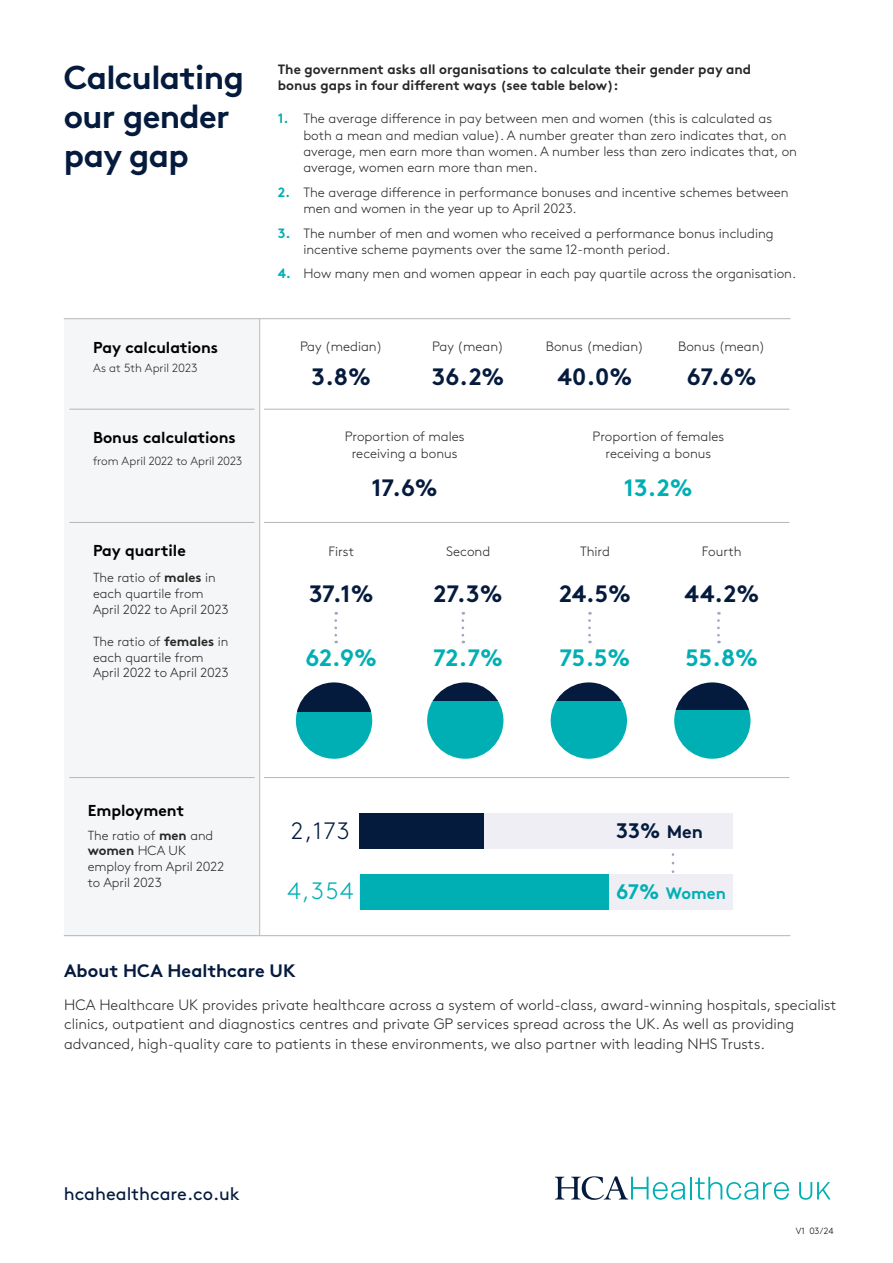
<style>
.page{position:relative;width:893px;height:1263px;background:#fff}
.page>*{position:absolute;margin:0;border:0;box-sizing:border-box;transform-origin:0 0}
.t1{font:700 33px/39px "Brown Std";letter-spacing:-.02em;color:#051b3e}
.t2{font:700 23.7px "Brown Std";color:#051b3e}
.t3{font:700 23.7px "Brown Std";letter-spacing:-.01em;color:#00afb4}
.t4{font:300 23.7px "Brown Std";color:#051b3e}
.t5{font:300 23.7px "Brown Std";color:#00afb4}
.t6{font:700 21px "Brown Std";color:#051b3e}
.t7{font:700 18px "Brown Std";color:#051b3e}
.t8{font:18px "Brown Std";color:#051b3e}
.t9{font:700 16.5px "Brown Std";color:#00afb4}
.t10{font:700 15.75px "Brown Std";letter-spacing:-.005em;color:#000}
.t11{font:300 15px/19.5px "Brown Std";color:#282827}
.t12{font:300 13.5px/16.2px "Brown Std";color:#282827}
.t13{font:700 13.5px/16.2px "Brown Std";color:#282827}
.t14{font:300 13.2px/15.8px "Brown Std";color:#282827}
.t15{font:300 11.85px "Brown Std";letter-spacing:-.005em;color:#282827}
.t16{font:300 9px "Brown Std";color:#000}
.s1{font-weight:700;color:#00afb4}
.s2{font-weight:700}
.s3{font-size:18px}
.s4{font-size:21px}
</style>
<div class="page">
<div style="left:64px;top:319px;width:195px;height:616px;background:#f5f6f7"></div>
<hr style="left:259px;top:319px;width:1px;height:617px;background:#bcbdc0">
<hr style="left:264px;top:409px;width:525px;height:1px;background:#b7b6b6">
<hr style="left:69px;top:409px;width:186px;height:1px;background:#b7b6b6">
<hr style="left:264px;top:522px;width:525px;height:1px;background:#b7b6b6">
<hr style="left:69px;top:522px;width:186px;height:1px;background:#b7b6b6">
<hr style="left:264px;top:777px;width:525px;height:1px;background:#b7b6b6">
<hr style="left:69px;top:777px;width:186px;height:1px;background:#b7b6b6">
<svg style="left:334px;top:612px;width:3px;height:31px"></svg>
<svg style="left:462px;top:612px;width:2px;height:31px"></svg>
<svg style="left:588px;top:612px;width:3px;height:31px"></svg>
<svg style="left:717px;top:612px;width:3px;height:31px"></svg>
<svg style="left:296px;top:712px;width:76px;height:46px;fill:#00afb4"></svg>
<svg style="left:297px;top:682px;width:75px;height:30px;fill:#051b3e"></svg>
<svg style="left:427px;top:701px;width:76px;height:58px;background:#28bbbf"></svg>
<svg style="left:432px;top:682px;width:66px;height:19px"></svg>
<svg style="left:551px;top:701px;width:76px;height:58px;background:#28bbbf"></svg>
<svg style="left:556px;top:682px;width:66px;height:19px"></svg>
<svg style="left:674px;top:710px;width:76px;height:49px;fill:#00afb4"></svg>
<svg style="left:675px;top:682px;width:74px;height:28px;fill:#051b3e"></svg>
<svg style="left:672px;top:854px;width:2px;height:19px"></svg>
<div style="left:360px;top:813px;width:373px;height:36px;background:#eeeef4"></div>
<div style="left:360px;top:874px;width:373px;height:36px;background:#eeeef4"></div>
<hr style="left:64px;top:318px;width:726px;height:1px;background:#b7b6b6">
<hr style="left:64px;top:935px;width:726px;height:1px;background:#b7b6b6">
<div style="left:360px;top:813px;width:124px;height:36px;background:#051b3e"></div>
<div style="left:360px;top:874px;width:248px;height:36px;background:#00afb4"></div>
<svg style="left:799px;top:1182px;width:32px;height:18px"></svg>
<svg style="left:555px;top:1176px;width:234px;height:24px"></svg>
<h1 class="t1" style="left:64px;top:57px;width:182px">Calculating our gender pay gap</h1>
<p class="t13" style="left:278px;top:61px;width:475px">The government asks all organisations to calculate their gender pay and bonus gaps in four different ways (see table below):</p>
<p class="t12" style="left:303px;top:111px;width:495px;text-indent:-26px"><span class="s1">1.</span> The average difference in pay between men and women (this is calculated as both a mean and median value). A number greater than zero indicates that, on average, men earn more than women. A number less than zero indicates that, on average, women earn more than men.</p>
<p class="t12" style="left:303px;top:184px;width:487px;text-indent:-26px"><span class="s1">2.</span> The average difference in performance bonuses and incentive schemes between men and women in the year up to April 2023.</p>
<p class="t12" style="left:303px;top:225px;width:472px;text-indent:-26px"><span class="s1">3.</span> The number of men and women who received a performance bonus including incentive scheme payments over the same 12-month period.</p>
<p class="t12" style="left:278px;top:266px;width:520px"><span class="s1">4.</span> How many men and women appear in each pay quartile across the organisation.</p>
<p class="t10" style="left:93px;top:337px;width:126px">Pay calculations</p>
<p class="t12" style="left:300px;top:338px;width:84px">Pay (median)</p>
<p class="t12" style="left:432px;top:338px;width:73px">Pay (mean)</p>
<p class="t12" style="left:546px;top:338px;width:100px">Bonus (median)</p>
<p class="t12" style="left:678px;top:338px;width:89px">Bonus (mean)</p>
<p class="t15" style="left:93px;top:361px;width:106px">As at 5th April 2023</p>
<h2 class="t2" style="left:311px;top:363px;width:61px">3.8%</h2>
<h2 class="t2" style="left:432px;top:363px;width:74px">36.2%</h2>
<h2 class="t2" style="left:558px;top:363px;width:76px">40.0%</h2>
<h2 class="t2" style="left:687px;top:363px;width:71px">67.6%</h2>
<p class="t10" style="left:93px;top:428px;width:144px">Bonus calculations</p>
<p class="t15" style="left:93px;top:454px;width:151px">from April 2022 to April 2023</p>
<p class="t12" style="left:345px;top:429px;width:121px;text-align:center">Proportion of males receiving a bonus</p>
<p class="t12" style="left:592px;top:429px;width:133px;text-align:center">Proportion of females receiving a bonus</p>
<h2 class="t2" style="left:371px;top:473px;width:68px">17.6%</h2>
<h2 class="t3" style="left:624px;top:473px;width:70px">13.2%</h2>
<p class="t10" style="left:93px;top:541px;width:94px">Pay quartile</p>
<p class="t12" style="left:329px;top:544px;width:27px">First</p>
<p class="t12" style="left:446px;top:544px;width:46px">Second</p>
<p class="t12" style="left:580px;top:544px;width:31px">Third</p>
<p class="t12" style="left:702px;top:544px;width:41px">Fourth</p>
<p class="t14" style="left:93px;top:570px;width:137px">The ratio of <span class="s2">males</span> in each quartile from<br>April 2022 to April 2023</p>
<h2 class="t2" style="left:309px;top:579px;width:66px">37.1%</h2>
<h2 class="t2" style="left:434px;top:579px;width:71px">27.3%</h2>
<h2 class="t2" style="left:559px;top:579px;width:73px">24.5%</h2>
<h2 class="t2" style="left:684px;top:579px;width:76px">44.2%</h2>
<p class="t14" style="left:93px;top:634px;width:137px">The ratio of <span class="s2">females</span> in each quartile from<br>April 2022 to April 2023</p>
<p class="t10" style="left:88px;top:801px;width:98px">Employment</p>
<p class="t14" style="left:88px;top:827px;width:138px">The ratio of <span class="s2">men</span> and <span class="s2">women</span> HCA UK employ from April 2022 to April 2023</p>
<h2 class="t3" style="left:305px;top:643px;width:73px">62.9%</h2>
<h2 class="t3" style="left:433px;top:643px;width:71px">72.7%</h2>
<h2 class="t3" style="left:559px;top:643px;width:72px">75.5%</h2>
<h2 class="t3" style="left:686px;top:643px;width:74px">55.8%</h2>
<h2 class="t4" style="left:291px;top:817px;width:60px">2,173</h2>
<h2 class="t5" style="left:288px;top:877px;width:68px">4,354</h2>
<h3 class="t6" style="left:616px;top:817px;width:88px">33% <span class="s3">Men</span></h3>
<p class="t9" style="left:616px;top:883px;width:111px"><span class="s4">67%</span> Women</p>
<h3 class="t7" style="left:64px;top:960px;width:233px">About HCA Healthcare UK</h3>
<p class="t11" style="left:64px;top:995px;width:774px">HCA Healthcare UK provides private healthcare across a system of world-class, award-winning hospitals, specialist clinics, outpatient and diagnostics centres and private GP services spread across the UK. As well as providing advanced, high-quality care to patients in these environments, we also partner with leading NHS Trusts.</p>
<h3 class="t8" style="left:64px;top:1183px;width:178px">hcahealthcare.co.uk</h3>
<p class="t16" style="left:796px;top:1226px;width:39px">V1 03/24</p>
</div>
